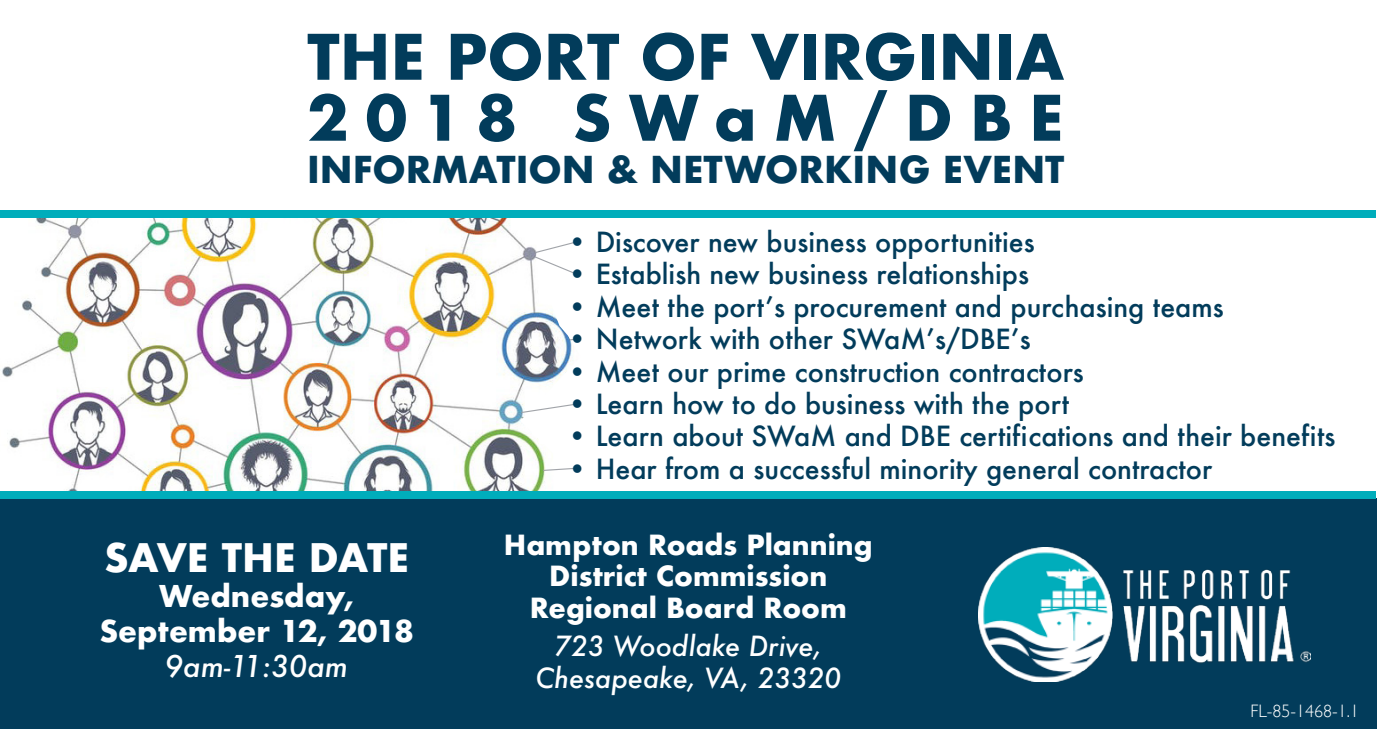
<style>
.page{position:relative;width:1377px;height:729px;background:#fff}
.page>*{position:absolute;margin:0;border:0;box-sizing:border-box;transform-origin:0 0}
.t1{font:700 60.98px/61px "Futura";color:#023c5b}
.t2{font:700 38.25px "Futura";letter-spacing:-.005em;color:#fff}
.t3{font:700 36px "Futura";color:#023c5b}
.t4{font:700 29.25px/35.1px "Futura";color:#fff;text-align:center}
.t5{font:italic 500 29.25px "Futura";color:#fff}
.t6{font:500 27px "Futura";color:#023c5b}
.t7{font:700 27px/31.5px "Futura";color:#fff;text-align:center}
.t8{font:italic 500 27px/31.5px "Futura";color:#fff;text-align:center}
.t9{font:300 18px "Gill Sans";color:#fff}
</style>
<div class="page">
<div style="left:0;top:499px;width:1377px;height:230px;background:#023c5b"></div>
<img style="left:0;top:217px;width:592px;height:274px">
<div style="left:0;top:210px;width:1376px;height:7px;background:#00adbb"></div>
<div style="left:0;top:491px;width:1376px;height:8px;background:#00adbb"></div>
<svg style="left:542px;top:467px;width:33px;height:5px"></svg>
<svg style="left:520px;top:403px;width:56px;height:11px"></svg>
<svg style="left:534px;top:240px;width:46px;height:36px"></svg>
<svg style="left:569px;top:338px;width:10px;height:3px"></svg>
<img style="left:979px;top:547px;width:332px;height:134px">
<h1 class="t1" style="left:307px;top:32px;width:759px">THE PORT OF VIRGINIA<br>2018 SWaM/DBE</h1>
<h3 class="t3" style="left:307px;top:154px;width:759px">INFORMATION &amp; NETWORKING EVENT</h3>
<h2 class="t2" style="left:104px;top:540px;width:307px">SAVE THE DATE</h2>
<p class="t4" style="left:99px;top:581px;width:316px">Wednesday,<br>September 12, 2018</p>
<p class="t5" style="left:165px;top:653px;width:185px">9am-11:30am</p>
<p class="t6" style="left:567px;top:230px;width:469px">• Discover new business opportunities</p>
<p class="t6" style="left:567px;top:262px;width:464px">• Establish new business relationships</p>
<p class="t6" style="left:567px;top:288px;width:658px">• Meet the port’s procurement and purchasing teams</p>
<p class="t6" style="left:567px;top:321px;width:465px">• Network with other SWaM’s/DBE’s</p>
<p class="t6" style="left:567px;top:353px;width:518px">• Meet our prime construction contractors</p>
<p class="t6" style="left:567px;top:386px;width:504px">• Learn how to do business with the port</p>
<p class="t6" style="left:567px;top:418px;width:770px">• Learn about SWaM and DBE certifications and their benefits</p>
<p class="t6" style="left:567px;top:450px;width:647px">• Hear from a successful minority general contractor</p>
<p class="t7" style="left:504px;top:531px;width:370px">Hampton Roads Planning<br>District Commission<br>Regional Board Room</p>
<p class="t8" style="left:536px;top:633px;width:307px">723 Woodlake Drive,<br>Chesapeake, VA, 23320</p>
<p class="t9" style="left:1251px;top:700px;width:110px">FL-85-1468-1.1</p>
</div>
